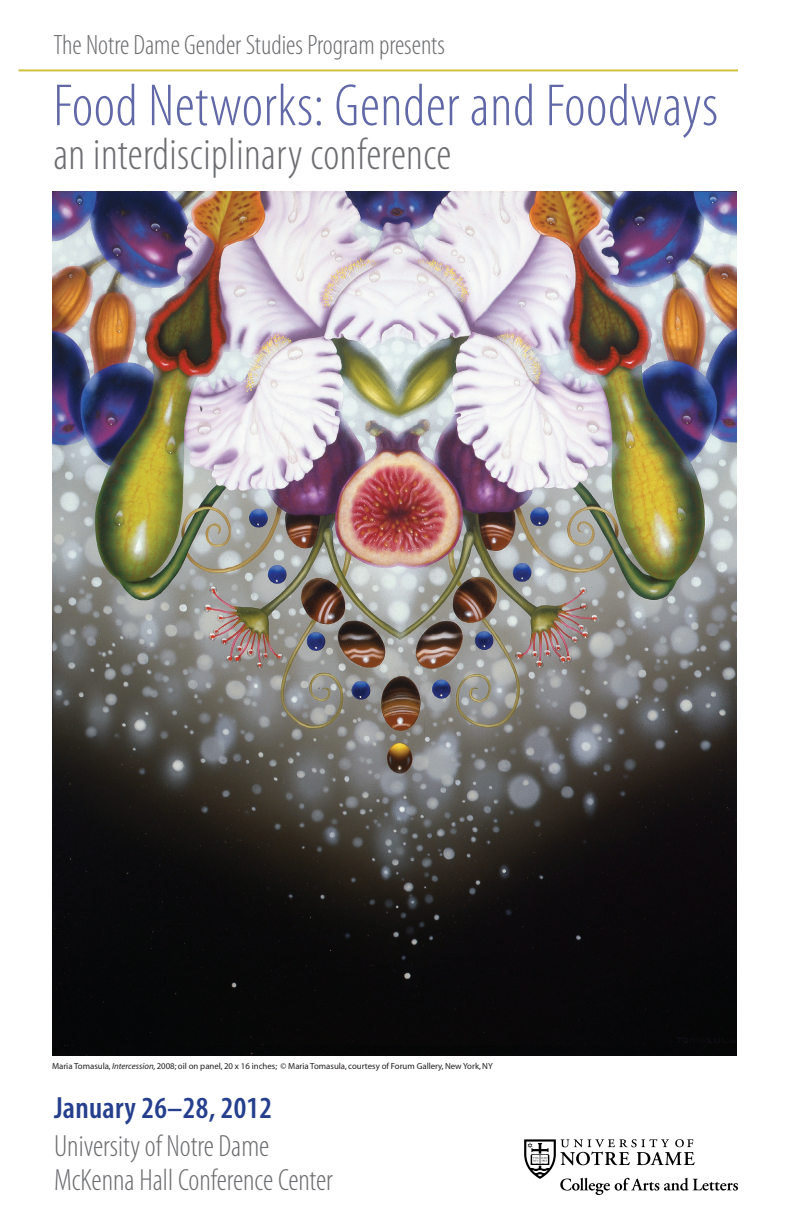
<style>
.page{position:relative;width:792px;height:1224px;background:#fff}
.page>*{position:absolute;margin:0;border:0;box-sizing:border-box;transform-origin:0 0}
.t1{font:300 condensed 60px "Myriad Pro";letter-spacing:.01em;color:#6168a7}
.t2{font:300 condensed 45.2px "Myriad Pro";letter-spacing:.01em;color:#6c6d70}
.t3{font:300 condensed 30.8px/34px "Myriad Pro";color:#6c6d70}
.t4{font:600 condensed 30.8px "Myriad Pro";letter-spacing:.01em;color:#253f8e}
.t5{font:300 condensed 28px "Myriad Pro";color:#6c6d70}
.t6{font:8.8px "Myriad";color:#231f20}
.s1{font-style:italic}
</style>
<div class="page">
<img style="left:53px;top:192px;width:684px;height:864px">
<hr style="left:19px;top:69px;width:719px;height:2px;background:#cec13c">
<svg style="left:524px;top:1139px;width:214px;height:56px"></svg>
<h3 class="t5" style="left:53px;top:30px;width:393px">The Notre Dame Gender Studies Program presents</h3>
<h1 class="t1" style="left:53px;top:73px;width:666px">Food Networks: Gender and Foodways</h1>
<h2 class="t2" style="left:53px;top:130px;width:400px">an interdisciplinary conference</h2>
<p class="t6" style="left:52px;top:1062px;width:442px">Maria Tomasula, <span class="s1">Intercession,</span> 2008; oil on panel, 20 x 16 inches; © Maria Tomasula, courtesy of Forum Gallery, New York, NY</p>
<h3 class="t4" style="left:54px;top:1091px;width:220px">January 26–28, 2012</h3>
<h3 class="t3" style="left:54px;top:1130px;width:280px">University of Notre Dame<br>McKenna Hall Conference Center</h3>
</div>
